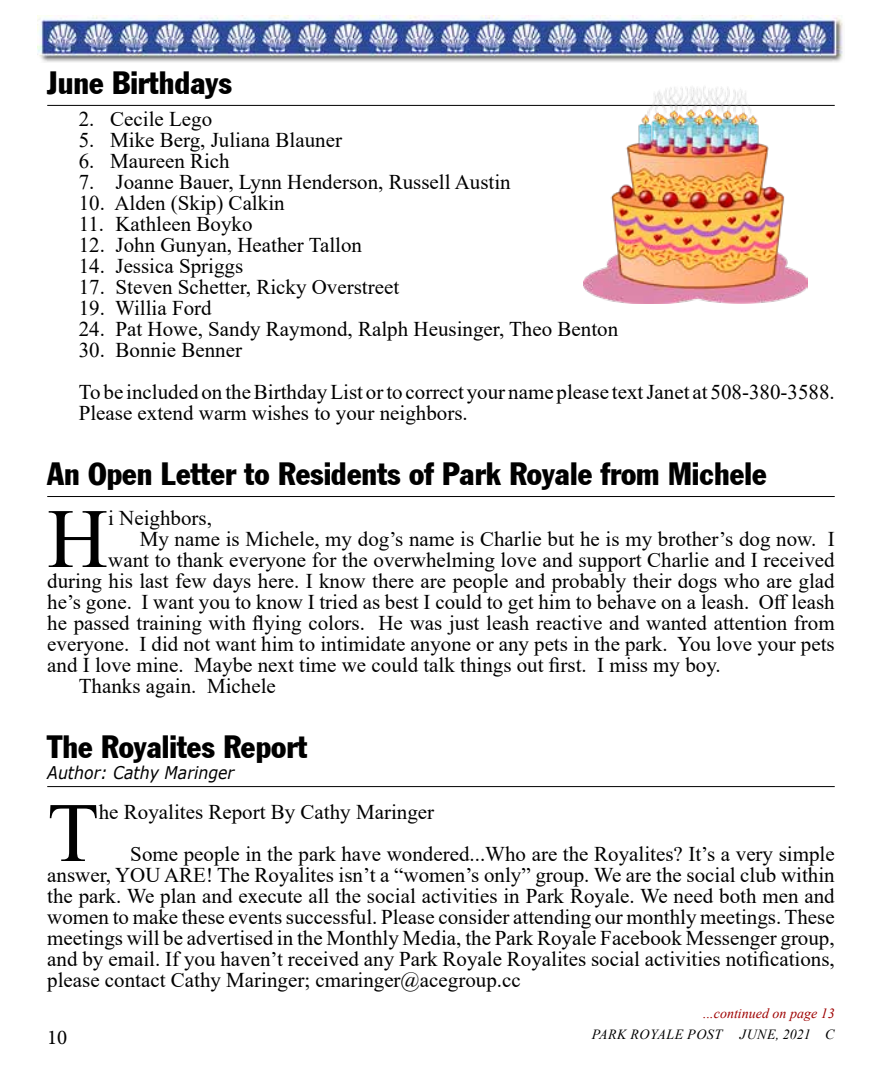
<style>
.page{position:relative;width:882px;height:1071px;background:#fff}
.page>*{position:absolute;margin:0;border:0;box-sizing:border-box;transform-origin:0 0}
.t1{font:84.35px "Times New Roman";color:#000}
.t2{font:31.5px "Franklin Gothic Condensed";color:#000}
.t3{font:21px/21px "Times New Roman";color:#000}
.t4{font:21px "Minion Pro";color:#000}
.t5{font:italic 17.5px "Verdana";color:#000;scale:.9 1}
.t6{font:italic 14px "Times New Roman";color:#9e0000}
.t7{font:italic 14px "Times New Roman";letter-spacing:.035em;color:#000}
.t8{font:italic 14px "Times New Roman";letter-spacing:.015em;color:#000}
</style>
<div class="page">
<img style="left:37px;top:16px;width:806px;height:46px">
<hr style="left:47px;top:105px;width:788px;height:1px;background:#000">
<hr style="left:47px;top:496px;width:788px;height:1px;background:#000">
<img style="left:583px;top:87px;width:224px;height:217px">
<hr style="left:47px;top:786px;width:788px;height:1px;background:#000">
<h2 class="t2" style="left:47px;top:64px;width:186px">June Birthdays</h2>
<p class="t3" style="left:79px;top:108px;width:135px">2. Cecile Lego</p>
<p class="t3" style="left:79px;top:129px;width:265px">5. Mike Berg, Juliana Blauner</p>
<p class="t3" style="left:79px;top:150px;width:153px">6. Maureen Rich</p>
<p class="t3" style="left:79px;top:171px;width:433px">7. Joanne Bauer, Lynn Henderson, Russell Austin</p>
<p class="t3" style="left:79px;top:192px;width:207px">10. Alden (Skip) Calkin</p>
<p class="t3" style="left:79px;top:213px;width:175px">11. Kathleen Boyko</p>
<p class="t3" style="left:79px;top:234px;width:285px">12. John Gunyan, Heather Tallon</p>
<p class="t3" style="left:79px;top:255px;width:166px">14. Jessica Spriggs</p>
<p class="t3" style="left:79px;top:276px;width:322px">17. Steven Schetter, Ricky Overstreet</p>
<p class="t3" style="left:79px;top:297px;width:134px">19. Willia Ford</p>
<p class="t3" style="left:79px;top:318px;width:541px">24. Pat Howe, Sandy Raymond, Ralph Heusinger, Theo Benton</p>
<p class="t3" style="left:79px;top:328px;width:757px;line-height:42px">30. Bonnie Benner<br>To be included on the Birthday List or to correct your name please text Janet at 508-380-3588.</p>
<p class="t3" style="left:79px;top:402px;width:391px">Please extend warm wishes to your neighbors.</p>
<h2 class="t2" style="left:47px;top:455px;width:721px">An Open Letter to Residents of Park Royale from Michele</h2>
<h1 class="t1" style="left:47px;top:479px;width:62px">H</h1>
<p class="t3" style="left:108px;top:507px;width:105px">i Neighbors,</p>
<p class="t3" style="left:140px;top:528px;width:697px">My name is Michele, my dog’s name is Charlie but he is my brother’s dog now. I</p>
<p class="t3" style="left:108px;top:549px;width:728px">want to thank everyone for the overwhelming love and support Charlie and I received</p>
<p class="t3" style="left:47px;top:570px;width:789px">during his last few days here. I know there are people and probably their dogs who are glad</p>
<p class="t3" style="left:47px;top:591px;width:789px">he’s gone. I want you to know I tried as best I could to get him to behave on a leash. Off leash</p>
<p class="t3" style="left:47px;top:612px;width:789px">he passed training with flying colors. He was just leash reactive and wanted attention from</p>
<p class="t3" style="left:47px;top:633px;width:789px">everyone. I did not want him to intimidate anyone or any pets in the park. You love your pets</p>
<p class="t3" style="left:47px;top:654px;width:675px">and I love mine. Maybe next time we could talk things out first. I miss my boy.</p>
<p class="t3" style="left:79px;top:675px;width:199px">Thanks again. Michele</p>
<h2 class="t2" style="left:47px;top:728px;width:262px">The Royalites Report</h2>
<p class="t5" style="left:47px;top:761px;width:209px">Author: Cathy Maringer</p>
<h1 class="t1" style="left:47px;top:773px;width:53px">T</h1>
<p class="t3" style="left:130px;top:790px;width:706px;line-height:42px;text-indent:-31px">he Royalites Report By Cathy Maringer<br>Some people in the park have wondered...Who are the Royalites? It’s a very simple</p>
<p class="t3" style="left:47px;top:864px;width:789px;text-align:justify">answer, YOU ARE! The Royalites isn’t a “women’s only” group. We are the social club within the park. We plan and execute all the social activities in Park Royale. We need both men and women to make these events successful. Please consider attending our monthly meetings. These meetings will be advertised in the Monthly Media, the Park Royale Facebook Messenger group, and by email. If you haven’t received any Park Royale Royalites social activities notifications, please contact Cathy Maringer; cmaringer@acegroup.cc</p>
<p class="t4" style="left:47px;top:1023px;width:22px">10</p>
<p class="t6" style="left:703px;top:1003px;width:133px">...continued on page 13</p>
<p class="t7" style="left:592px;top:1024px;width:132px">PARK ROYALE POST</p>
<p class="t8" style="left:740px;top:1024px;width:96px">JUNE, 2021 C</p>
</div>
